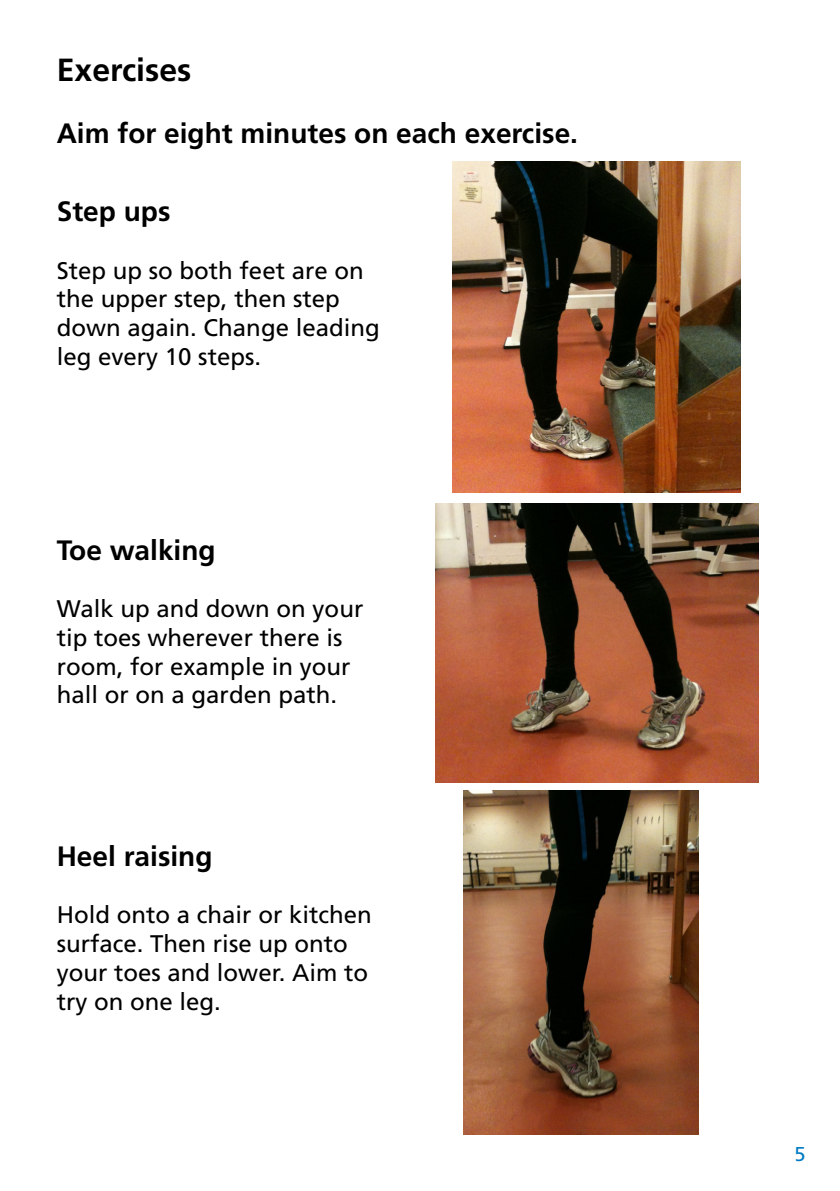
<style>
.page{position:relative;width:840px;height:1191px;background:#fff}
.page>*{position:absolute;margin:0;border:0;box-sizing:border-box;transform-origin:0 0}
._04_IS_Heading{font:700 32px "Frutiger LT Std";color:#000}
._05_IS_Sub-Heading{font:700 28px "Frutiger LT Std";color:#000}
._06_IS_Body_Text{font:24px/28.8px "Frutiger LT Std";color:#000}
.t1{font:20px "Frutiger LT Std";color:#007ac2}
</style>
<div class="page">
<img style="left:452px;top:162px;width:288px;height:330px">
<img style="left:435px;top:503px;width:323px;height:279px">
<img style="left:463px;top:790px;width:235px;height:344px">
<p class="_04_IS_Heading" style="left:57px;top:51px;width:136px">Exercises</p>
<p class="_05_IS_Sub-Heading" style="left:57px;top:116px;width:522px">Aim for eight minutes on each exercise.</p>
<p class="_05_IS_Sub-Heading" style="left:57px;top:195px;width:115px">Step ups</p>
<p class="_06_IS_Body_Text" style="left:57px;top:256px;width:324px">Step up so both feet are on the upper step, then step down again. Change leading leg every 10 steps.</p>
<p class="_05_IS_Sub-Heading" style="left:57px;top:533px;width:160px">Toe walking</p>
<p class="_06_IS_Body_Text" style="left:57px;top:594px;width:308px">Walk up and down on your tip toes wherever there is room, for example in your hall or on a garden path.</p>
<p class="_05_IS_Sub-Heading" style="left:57px;top:840px;width:157px">Heel raising</p>
<p class="_06_IS_Body_Text" style="left:57px;top:900px;width:316px">Hold onto a chair or kitchen surface. Then rise up onto your toes and lower. Aim to try on one leg.</p>
<p class="t1" style="left:794px;top:1141px;width:13px">5</p>
</div>
